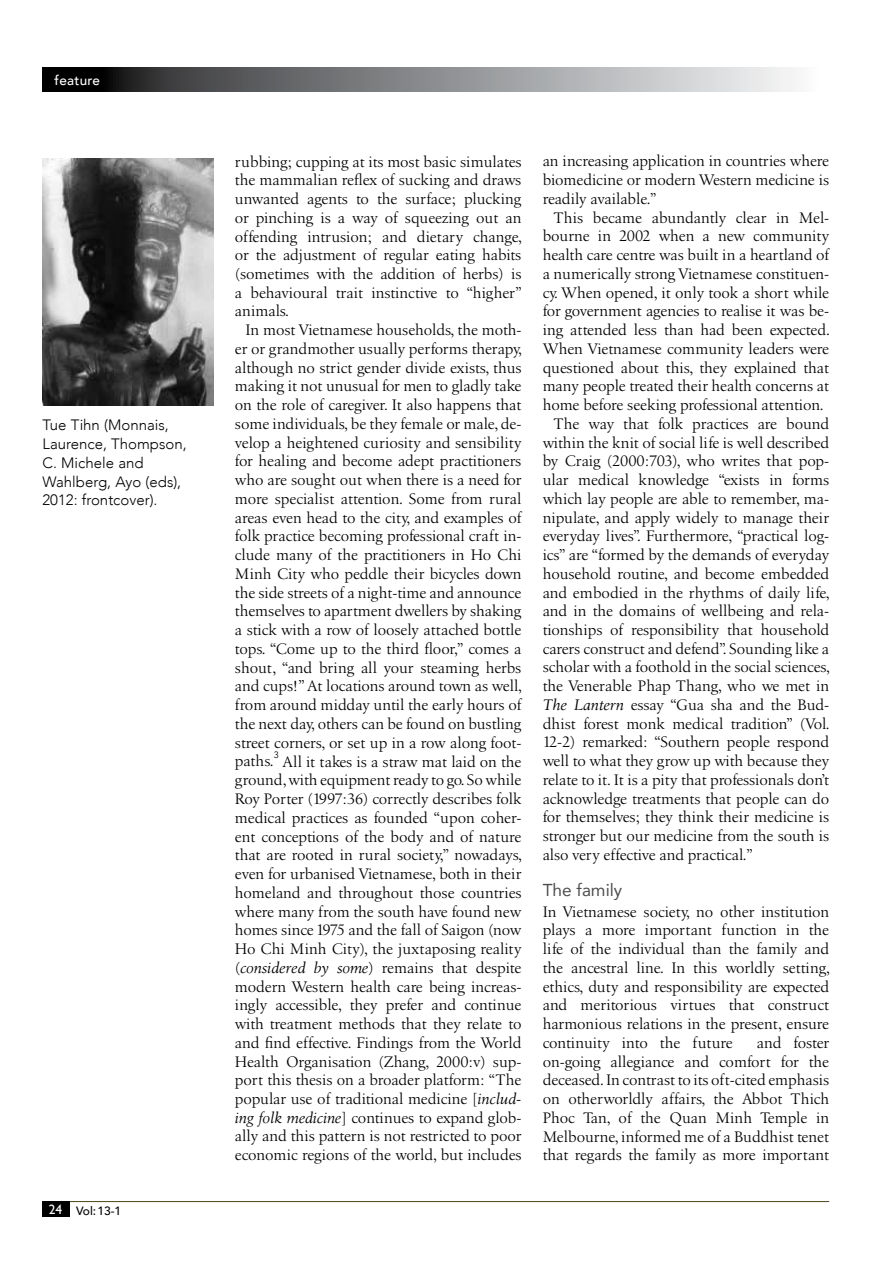
<style>
.page{position:relative;width:893px;height:1263px;background:#fff}
.page>*{position:absolute;margin:0;border:0;box-sizing:border-box;transform-origin:0 0}
.t1{font:17.25px "Avenir";color:#4d4d4f}
.t2{font:15.75px/18.8px "Birka";color:#000;text-align:justify}
.t3{font:300 15px/18.8px "Avenir";color:#000}
.t4{font:500 13.5px "Avenir";letter-spacing:.02em;color:#fff}
.t5{font:13.5px "Gill Sans";color:#fff}
.t6{font:500 12px "Avenir";color:#000}
.t7{font:9.15px "Avenir";color:#000}
.s1{font-style:italic}
</style>
<div class="page">
<svg style="left:43px;top:68px;width:752px;height:23px;background:#828385"></svg>
<hr style="left:43px;top:1201px;width:786px;height:1px;background:#4e441a">
<div style="left:42px;top:1201px;width:28px;height:16px;background:#000"></div>
<img style="left:43px;top:158px;width:171px;height:248px">
<p class="t4" style="left:55px;top:69px;width:47px">feature</p>
<p class="t3" style="left:43px;top:416px;width:146px">Tue Tihn (Monnais,<br>Laurence, Thompson,<br>C. Michele and<br>Wahlberg, Ayo (eds),<br>2012: frontcover).</p>
<p class="t5" style="left:49px;top:1201px;width:15px">24</p>
<p class="t6" style="left:76px;top:1200px;width:47px">Vol:13-1</p>
<p class="t2" style="left:235px;top:152px;width:289px">rubbing; cupping at its most basic simulates the mammalian reflex of sucking and draws unwanted agents to the surface; plucking or pinching is a way of squeezing out an offending intrusion; and dietary change, or the adjustment of regular eating habits (sometimes with the addition of herbs) is a behavioural trait instinctive to “higher” animals.</p>
<p class="t2" style="left:235px;top:321px;width:289px;text-indent:11px">In most Vietnamese households, the moth&shy;er or grandmother usually performs therapy, although no strict gender divide exists, thus making it not unusual for men to gladly take on the role of caregiver. It also happens that some individuals, be they female or male, de&shy;velop a heightened curiosity and sensibility for healing and become adept practitioners who are sought out when there is a need for more specialist attention. Some from rural areas even head to the city, and examples of folk practice becoming professional craft in&shy;clude many of the practitioners in Ho Chi Minh City who peddle their bicycles down the side streets of a night-time and announce themselves to apartment dwellers by shaking a stick with a row of loosely attached bottle tops. “Come up to the third floor,” comes a shout, “and bring all your steaming herbs and cups!” At locations around town as well, from around midday until the early hours of the next day, others can be found on bustling street corners, or set up in a row along foot&shy;paths.</p>
<p class="t7" style="left:274px;top:750px;width:7px">3</p>
<p class="t2" style="left:235px;top:752px;width:289px;text-indent:47px">All it takes is a straw mat laid on the ground, with equipment ready to go. So while Roy Porter (1997:36) correctly describes folk medical practices as founded “upon coher&shy;ent conceptions of the body and of nature that are rooted in rural society,” nowadays, even for urbanised Vietnamese, both in their homeland and throughout those countries where many from the south have found new homes since 1975 and the fall of Saigon (now Ho Chi Minh City), the juxtaposing reality (<span class="s1">considered by some</span>) remains that despite modern Western health care being increas&shy;ingly accessible, they prefer and continue with treatment methods that they relate to and find effective. Findings from the World Health Organisation (Zhang, 2000:v) sup&shy;port this thesis on a broader platform: “The popular use of traditional medicine [<span class="s1">includ&shy;ing folk medicine</span>] continues to expand glob&shy;ally and this pattern is not restricted to poor economic regions of the world, but includes</p>
<p class="t2" style="left:543px;top:152px;width:288px">an increasing application in countries where biomedicine or modern Western medicine is readily available.”</p>
<p class="t2" style="left:553px;top:208px;width:277px">This became abundantly clear in Mel-</p>
<p class="t2" style="left:543px;top:227px;width:288px">bourne in 2002 when a new community</p>
<p class="t2" style="left:543px;top:246px;width:288px">health care centre was built in a heartland of</p>
<p class="t2" style="left:543px;top:264px;width:288px">a numerically strong Vietnamese constituen-</p>
<p class="t2" style="left:543px;top:283px;width:288px">cy. When opened, it only took a short while</p>
<p class="t2" style="left:543px;top:302px;width:288px">for government agencies to realise it was be-</p>
<p class="t2" style="left:543px;top:321px;width:289px">ing attended less than had been expected.</p>
<p class="t2" style="left:543px;top:339px;width:288px">When Vietnamese community leaders were</p>
<p class="t2" style="left:543px;top:358px;width:288px">questioned about this, they explained that</p>
<p class="t2" style="left:543px;top:377px;width:288px">many people treated their health concerns at</p>
<p class="t2" style="left:543px;top:396px;width:283px">home before seeking professional attention.</p>
<p class="t2" style="left:553px;top:414px;width:277px">The way that folk practices are bound</p>
<p class="t2" style="left:543px;top:433px;width:288px">within the knit of social life is well described</p>
<p class="t2" style="left:543px;top:452px;width:288px">by Craig (2000:703), who writes that pop-</p>
<p class="t2" style="left:543px;top:471px;width:288px">ular medical knowledge “exists in forms</p>
<p class="t2" style="left:543px;top:489px;width:288px">which lay people are able to remember, ma-</p>
<p class="t2" style="left:543px;top:508px;width:288px">nipulate, and apply widely to manage their</p>
<p class="t2" style="left:543px;top:527px;width:288px">everyday lives”. Furthermore, “practical log-</p>
<p class="t2" style="left:543px;top:546px;width:288px">ics” are “formed by the demands of everyday</p>
<p class="t2" style="left:543px;top:564px;width:288px">household routine, and become embedded</p>
<p class="t2" style="left:543px;top:583px;width:289px">and embodied in the rhythms of daily life,</p>
<p class="t2" style="left:543px;top:602px;width:288px">and in the domains of wellbeing and rela-</p>
<p class="t2" style="left:543px;top:621px;width:288px">tionships of responsibility that household</p>
<p class="t2" style="left:543px;top:639px;width:288px">carers construct and defend”. Sounding like a</p>
<p class="t2" style="left:543px;top:658px;width:289px">scholar with a foothold in the social sciences,</p>
<p class="t2" style="left:543px;top:677px;width:288px">the Venerable Phap Thang, who we met in</p>
<p class="t2" style="left:543px;top:695px;width:288px"><span class="s1">The Lantern</span> essay “Gua sha and the Bud-</p>
<p class="t2" style="left:543px;top:714px;width:289px">dhist forest monk medical tradition” (Vol.</p>
<p class="t2" style="left:543px;top:733px;width:288px">12-2) remarked: “Southern people respond</p>
<p class="t2" style="left:543px;top:752px;width:288px">well to what they grow up with because they</p>
<p class="t2" style="left:543px;top:770px;width:288px">relate to it. It is a pity that professionals don’t</p>
<p class="t2" style="left:543px;top:789px;width:288px">acknowledge treatments that people can do</p>
<p class="t2" style="left:543px;top:808px;width:288px">for themselves; they think their medicine is</p>
<p class="t2" style="left:543px;top:827px;width:288px">stronger but our medicine from the south is</p>
<p class="t2" style="left:543px;top:845px;width:212px">also very effective and practical.”</p>
<p class="t1" style="left:543px;top:876px;width:81px">The family</p>
<p class="t2" style="left:543px;top:902px;width:289px">In Vietnamese society, no other institution plays a more important function in the life of the individual than the family and the ancestral line. In this worldly setting, ethics, duty and responsibility are expected and meritorious virtues that construct harmonious relations in the present, ensure continuity into the future</p>
<p class="t2" style="left:543px;top:1033px;width:288px;text-indent:214px">and foster on-going allegiance and comfort for the deceased. In contrast to its oft-cited emphasis on otherworldly affairs, the Abbot Thich Phoc Tan, of the Quan Minh Temple in Melbourne, informed me of a Buddhist tenet that regards the family as more important</p>
</div>
